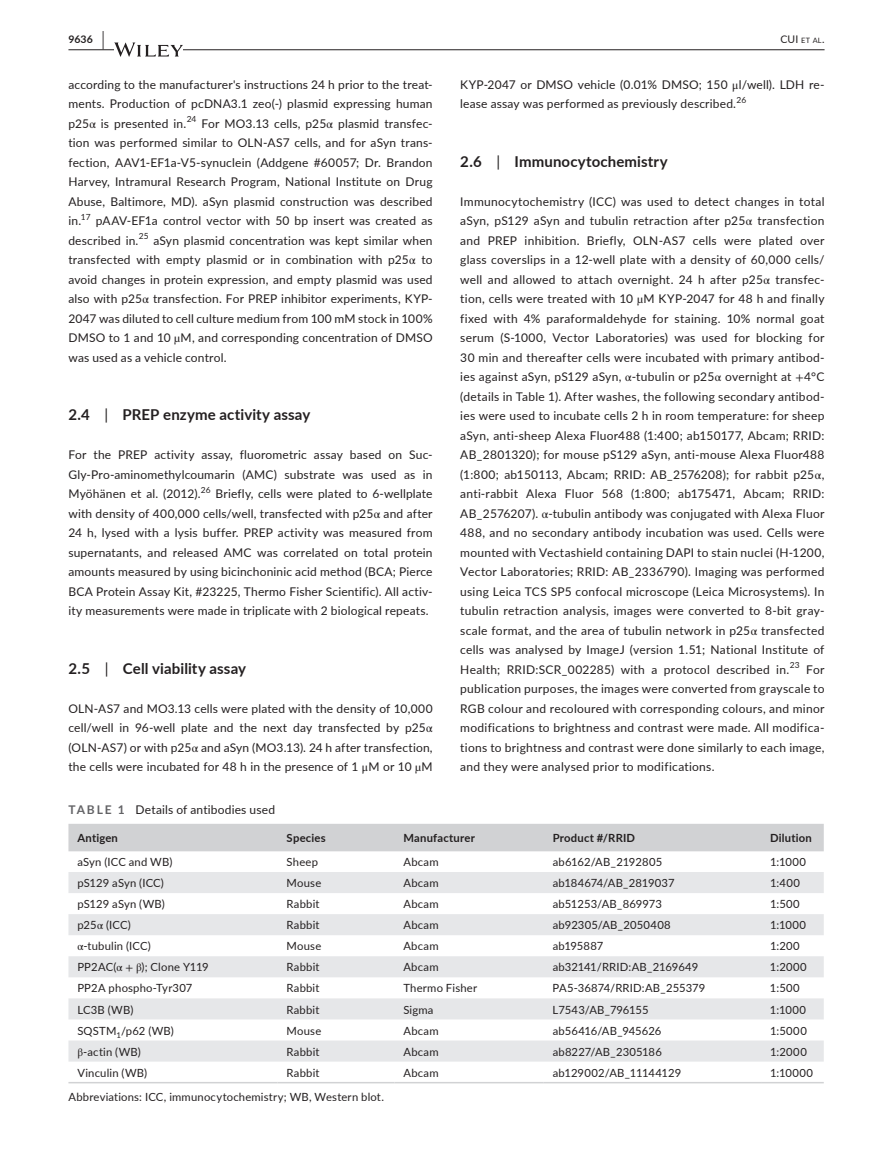
<style>
.page{position:relative;width:893px;height:1174px;background:#fff}
.page>*{position:absolute;margin:0;border:0;box-sizing:border-box;transform-origin:0 0}
.t1{font:700 15px "Lato";letter-spacing:.005em;color:#231f20}
.t2{font:12px/19.5px "Lato";letter-spacing:.015em;color:#231f20;text-align:justify}
.t3{font:11.25px "Lato";letter-spacing:.015em;color:#231f20}
.t4{font:700 11.25px "Lato";letter-spacing:.02em;color:#231f20}
.t5{font:11.25px "Lato";letter-spacing:-.005em;color:#231f20}
.t6{font:10.5px "Lato";color:#231f20}
.t7{font:700 10.5px "Lato";color:#231f20}
.t8{font:8.4px "Lato";color:#231f20}
.s1{font-size:19.5px}
.s2{font-size:7.35px}
.s3{font-family:"STIX"}
.s4{font-weight:400}
.s5{font-weight:700;color:#636366}
</style>
<div class="page">
<hr style="left:68px;top:49px;width:756px;height:1px;background:#231f20">
<svg style="left:114px;top:42px;width:69px;height:15px"></svg>
<div style="left:68px;top:824px;width:756px;height:27px;background:#d1d2d4"></div>
<svg style="left:68px;top:872px;width:756px;height:189px;fill:#e6e7e9"></svg>
<hr style="left:68px;top:1082px;width:210px;height:1px;background:#d1d2d4">
<hr style="left:278px;top:1082px;width:116px;height:1px;background:#d1d2d4">
<hr style="left:394px;top:1082px;width:150px;height:1px;background:#d1d2d4">
<hr style="left:544px;top:1082px;width:217px;height:1px;background:#d1d2d4">
<hr style="left:761px;top:1082px;width:63px;height:1px;background:#d1d2d4">
<p class="t7" style="left:68px;top:31px;width:37px">9636 <span class="s1">|</span></p>
<p class="t6" style="left:780px;top:31px;width:46px">CUI <span class="s2">et al</span>.</p>
<p class="t2" style="left:68px;top:74px;width:366px">according to the manufacturer's instructions 24 h prior to the treat&shy;ments. Production of pcDNA3.1 zeo(-) plasmid expressing human p25<span class="s3">α</span> is presented in.<sup>24</sup> For MO3.13 cells, p25<span class="s3">α</span> plasmid transfec&shy;tion was performed similar to OLN-AS7 cells, and for aSyn trans&shy;fection, AAV1-EF1a-V5-synuclein (Addgene #60057; Dr. Brandon Harvey, Intramural Research Program, National Institute on Drug Abuse, Baltimore, MD). aSyn plasmid construction was described in.<sup>17</sup> pAAV-EF1a control vector with 50 bp insert was created as described in.<sup>25</sup> aSyn plasmid concentration was kept similar when transfected with empty plasmid or in combination with p25<span class="s3">α</span> to avoid changes in protein expression, and empty plasmid was used also with p25<span class="s3">α</span> transfection. For PREP inhibitor experiments, KYP-2047 was diluted to cell culture medium from 100 mM stock in 100% DMSO to 1 and 10 <span class="s3">µ</span>M, and corresponding concentration of DMSO was used as a vehicle control.</p>
<p class="t2" style="left:460px;top:74px;width:366px">KYP-2047 or DMSO vehicle (0.01% DMSO; 150 <span class="s3">μ</span>l/well). LDH re&shy;lease assay was performed as previously described.<sup>26</sup></p>
<p class="t1" style="left:460px;top:150px;width:209px">2.6 <span class="s4">|</span> Immunocytochemistry</p>
<p class="t2" style="left:460px;top:191px;width:366px">Immunocytochemistry (ICC) was used to detect changes in total aSyn, pS129 aSyn and tubulin retraction after p25<span class="s3">α</span> transfection and PREP inhibition. Briefly, OLN-AS7 cells were plated over glass coverslips in a 12-well plate with a density of 60,000 cells/ well and allowed to attach overnight. 24 h after p25<span class="s3">α</span> transfec&shy;tion, cells were treated with 10 <span class="s3">µ</span>M KYP-2047 for 48 h and finally fixed with 4% paraformaldehyde for staining. 10% normal goat serum (S-1000, Vector Laboratories) was used for blocking for 30 min and thereafter cells were incubated with primary antibod&shy;ies against aSyn, pS129 aSyn, <span class="s3">α</span>-tubulin or p25<span class="s3">α</span> overnight at <span class="s3">+</span>4°C (details in Table 1). After washes, the following secondary antibod&shy;ies were used to incubate cells 2 h in room temperature: for sheep aSyn, anti-sheep Alexa Fluor488 (1:400; ab150177, Abcam; RRID:<br>AB_2801320); for mouse pS129 aSyn, anti-mouse Alexa Fluor488 (1:800; ab150113, Abcam; RRID: AB_2576208); for rabbit p25<span class="s3">α</span>, anti-rabbit Alexa Fluor 568 (1:800; ab175471, Abcam; RRID:<br>AB_2576207). <span class="s3">α</span>-tubulin antibody was conjugated with Alexa Fluor 488, and no secondary antibody incubation was used. Cells were mounted with Vectashield containing DAPI to stain nuclei (H-1200, Vector Laboratories; RRID: AB_2336790). Imaging was performed using Leica TCS SP5 confocal microscope (Leica Microsystems). In tubulin retraction analysis, images were converted to 8-bit gray&shy;scale format, and the area of tubulin network in p25<span class="s3">α</span> transfected cells was analysed by ImageJ (version 1.51; National Institute of Health; RRID:SCR_002285) with a protocol described in.<sup>23</sup></p>
<p class="t1" style="left:68px;top:404px;width:243px">2.4 <span class="s4">|</span> PREP enzyme activity assay</p>
<p class="t2" style="left:68px;top:444px;width:366px">For the PREP activity assay, fluorometric assay based on Suc-Gly-Pro-aminomethylcoumarin (AMC) substrate was used as in Myöhänen et al. (2012).</p>
<p class="t8" style="left:201px;top:484px;width:11px">26</p>
<p class="t2" style="left:68px;top:483px;width:366px;text-indent:147px">Briefly, cells were plated to 6-wellplate with density of 400,000 cells/well, transfected with p25<span class="s3">α</span> and after 24 h, lysed with a lysis buffer. PREP activity was measured from supernatants, and released AMC was correlated on total protein amounts measured by using bicinchoninic acid method (BCA; Pierce BCA Protein Assay Kit, #23225, Thermo Fisher Scientific). All activ&shy;ity measurements were made in triplicate with 2 biological repeats.</p>
<p class="t1" style="left:68px;top:657px;width:179px">2.5 <span class="s4">|</span> Cell viability assay</p>
<p class="t2" style="left:68px;top:698px;width:366px">OLN-AS7 and MO3.13 cells were plated with the density of 10,000 cell/well in 96-well plate and the next day transfected by p25<span class="s3">α </span>(OLN-AS7) or with p25<span class="s3">α</span> and aSyn (MO3.13). 24 h after transfection, the cells were incubated for 48 h in the presence of 1 <span class="s3">μ</span>M or 10 <span class="s3">µ</span>M</p>
<p class="t2" style="left:460px;top:659px;width:366px;text-indent:346px">For publication purposes, the images were converted from grayscale to RGB colour and recoloured with corresponding colours, and minor modifications to brightness and contrast were made. All modifica&shy;tions to brightness and contrast were done similarly to each image, and they were analysed prior to modifications.</p>
<p class="t2" style="left:68px;top:799px;width:208px"><span class="s5">TABLE 1</span> Details of antibodies used</p>
<p class="t4" style="left:77px;top:829px;width:42px">Antigen</p>
<p class="t4" style="left:287px;top:829px;width:41px">Species</p>
<p class="t4" style="left:403px;top:829px;width:73px">Manufacturer</p>
<p class="t4" style="left:553px;top:829px;width:84px">Product #/RRID</p>
<p class="t4" style="left:770px;top:829px;width:43px">Dilution</p>
<p class="t3" style="left:77px;top:854px;width:97px">aSyn (ICC and WB)</p>
<p class="t3" style="left:287px;top:854px;width:33px">Sheep</p>
<p class="t3" style="left:403px;top:854px;width:37px">Abcam</p>
<p class="t3" style="left:553px;top:854px;width:111px">ab6162/AB_2192805</p>
<p class="t3" style="left:770px;top:854px;width:38px">1:1000</p>
<p class="t3" style="left:77px;top:875px;width:88px">pS129 aSyn (ICC)</p>
<p class="t3" style="left:287px;top:875px;width:36px">Mouse</p>
<p class="t3" style="left:403px;top:875px;width:37px">Abcam</p>
<p class="t3" style="left:553px;top:875px;width:123px">ab184674/AB_2819037</p>
<p class="t3" style="left:770px;top:875px;width:31px">1:400</p>
<p class="t3" style="left:77px;top:896px;width:89px">pS129 aSyn (WB)</p>
<p class="t3" style="left:287px;top:896px;width:34px">Rabbit</p>
<p class="t3" style="left:403px;top:896px;width:37px">Abcam</p>
<p class="t3" style="left:553px;top:896px;width:111px">ab51253/AB_869973</p>
<p class="t3" style="left:770px;top:896px;width:31px">1:500</p>
<p class="t3" style="left:77px;top:917px;width:55px">p25<span class="s3">α</span> (ICC)</p>
<p class="t3" style="left:287px;top:917px;width:34px">Rabbit</p>
<p class="t3" style="left:403px;top:917px;width:37px">Abcam</p>
<p class="t3" style="left:553px;top:917px;width:120px">ab92305/AB_2050408</p>
<p class="t3" style="left:770px;top:917px;width:38px">1:1000</p>
<p class="t3" style="left:77px;top:938px;width:75px"><span class="s3">α</span>-tubulin (ICC)</p>
<p class="t3" style="left:287px;top:938px;width:36px">Mouse</p>
<p class="t3" style="left:403px;top:938px;width:37px">Abcam</p>
<p class="t5" style="left:553px;top:938px;width:52px">ab195887</p>
<p class="t3" style="left:770px;top:938px;width:31px">1:200</p>
<p class="t3" style="left:77px;top:959px;width:133px">PP2AC(<span class="s3">α + β</span>); Clone Y119</p>
<p class="t3" style="left:287px;top:959px;width:34px">Rabbit</p>
<p class="t3" style="left:403px;top:959px;width:37px">Abcam</p>
<p class="t3" style="left:553px;top:959px;width:147px">ab32141/RRID:AB_2169649</p>
<p class="t3" style="left:770px;top:959px;width:38px">1:2000</p>
<p class="t3" style="left:77px;top:980px;width:117px">PP2A phospho-Tyr307</p>
<p class="t3" style="left:287px;top:980px;width:34px">Rabbit</p>
<p class="t3" style="left:403px;top:980px;width:75px">Thermo Fisher</p>
<p class="t3" style="left:553px;top:980px;width:154px">PA5-36874/RRID:AB_255379</p>
<p class="t3" style="left:770px;top:980px;width:31px">1:500</p>
<p class="t3" style="left:77px;top:1001px;width:58px">LC3B (WB)</p>
<p class="t3" style="left:287px;top:1001px;width:34px">Rabbit</p>
<p class="t3" style="left:403px;top:1001px;width:32px">Sigma</p>
<p class="t3" style="left:553px;top:1001px;width:97px">L7543/AB_796155</p>
<p class="t3" style="left:770px;top:1001px;width:38px">1:1000</p>
<p class="t3" style="left:77px;top:1022px;width:98px">SQSTM<sub>1</sub>/p62 (WB)</p>
<p class="t3" style="left:287px;top:1022px;width:36px">Mouse</p>
<p class="t3" style="left:403px;top:1022px;width:37px">Abcam</p>
<p class="t3" style="left:553px;top:1022px;width:110px">ab56416/AB_945626</p>
<p class="t3" style="left:770px;top:1022px;width:38px">1:5000</p>
<p class="t3" style="left:77px;top:1043px;width:65px"><span class="s3">β</span>-actin (WB)</p>
<p class="t3" style="left:287px;top:1043px;width:34px">Rabbit</p>
<p class="t3" style="left:403px;top:1043px;width:37px">Abcam</p>
<p class="t3" style="left:553px;top:1043px;width:111px">ab8227/AB_2305186</p>
<p class="t3" style="left:770px;top:1043px;width:38px">1:2000</p>
<p class="t3" style="left:77px;top:1064px;width:71px">Vinculin (WB)</p>
<p class="t3" style="left:287px;top:1064px;width:34px">Rabbit</p>
<p class="t3" style="left:403px;top:1064px;width:37px">Abcam</p>
<p class="t3" style="left:553px;top:1064px;width:130px">ab129002/AB_11144129</p>
<p class="t3" style="left:770px;top:1064px;width:45px">1:10000</p>
<p class="t3" style="left:68px;top:1089px;width:317px">Abbreviations: ICC, immunocytochemistry; WB, Western blot.</p>
</div>
